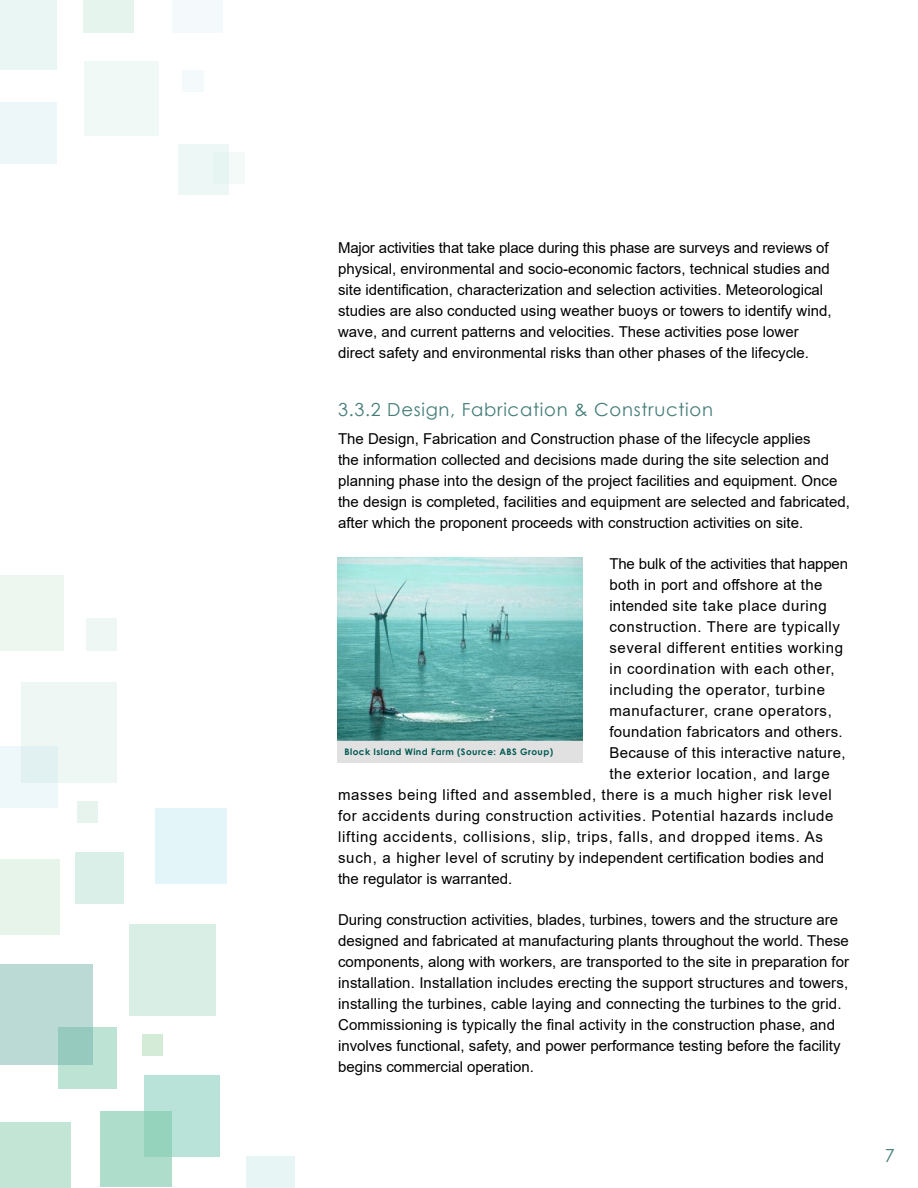
<style>
.page{position:relative;width:918px;height:1188px;background:#fff}
.page>*{position:absolute;margin:0;border:0;box-sizing:border-box;transform-origin:0 0}
.t1{font:18px "Century Gothic";letter-spacing:.04em;color:#447d77}
.no-balance{font:15px/21px "Arial";color:#000}
.no-balance-2{font:15px "Arial";letter-spacing:.04em;color:#000}
.no-balance-3{font:15px "Arial";letter-spacing:.02em;color:#000}
.no-balance-4{font:15px "Arial";letter-spacing:.05em;color:#000}
.t2{font:700 9px "Century Gothic";letter-spacing:.045em;color:#005851}
</style>
<div class="page">
<img style="left:338px;top:557px;width:244px;height:206px">
<div style="left:58px;top:1027px;width:59px;height:62px;background:#bde3d5"></div>
<div style="left:22px;top:683px;width:95px;height:100px;background:#eef7f3"></div>
<div style="left:144px;top:1075px;width:75px;height:82px;background:#b9e2d9"></div>
<svg style="left:0;top:965px;width:93px;height:100px;background:#b6d7d1"></svg>
<div style="left:155px;top:808px;width:71px;height:75px;background:#e4f5f9"></div>
<svg style="left:100px;top:1112px;width:71px;height:75px;background:#a9dac7"></svg>
<div style="left:129px;top:924px;width:87px;height:92px;background:#d9eee4"></div>
<div style="left:0;top:1122px;width:71px;height:66px;background:#c2e5d6"></div>
<div style="left:0;top:860px;width:60px;height:75px;background:#e6f4ea"></div>
<div style="left:0;top:575px;width:63px;height:76px;background:#edf7f0"></div>
<div style="left:77px;top:802px;width:20px;height:21px;background:#e6f4ed"></div>
<div style="left:86px;top:619px;width:31px;height:32px;background:#eef7f3"></div>
<div style="left:143px;top:1034px;width:20px;height:22px;background:#d4ebd7"></div>
<div style="left:75px;top:852px;width:49px;height:52px;background:#d9efe7"></div>
<div style="left:246px;top:1156px;width:48px;height:32px;background:#e7f5f5"></div>
<div style="left:0;top:746px;width:58px;height:62px;background:linear-gradient(to right,#eff7fa,#e4f2f3)"></div>
<div style="left:85px;top:61px;width:74px;height:75px;background:#f0f9f5"></div>
<div style="left:0;top:0;width:57px;height:70px;background:#e9f6f3"></div>
<div style="left:213px;top:153px;width:31px;height:31px;background:#f4faf7"></div>
<div style="left:183px;top:70px;width:21px;height:21px;background:#f4fafb"></div>
<div style="left:178px;top:144px;width:51px;height:51px;background:#edf8f6"></div>
<div style="left:83px;top:0;width:51px;height:33px;background:#e6f4ee"></div>
<div style="left:172px;top:0;width:50px;height:33px;background:#f4fafb"></div>
<div style="left:0;top:103px;width:57px;height:61px;background:#edf7fa"></div>
<p class="no-balance" style="left:338px;top:237px;width:495px">Major activities that take place during this phase are surveys and reviews of physical, environmental and socio-economic factors, technical studies and site identification, characterization and selection activities. Meteorological studies are also conducted using weather buoys or towers to identify wind, wave, and current patterns and velocities. These activities pose lower direct safety and environmental risks than other phases of the lifecycle.</p>
<h4 class="t1" style="left:338px;top:397px;width:376px">3.3.2 Design, Fabrication &amp; Construction</h4>
<p class="no-balance" style="left:338px;top:428px;width:513px">The Design, Fabrication and Construction phase of the lifecycle applies<br>the information collected and decisions made during the site selection and planning phase into the design of the project facilities and equipment. Once the design is completed, facilities and equipment are selected and fabricated, after which the proponent proceeds with construction activities on site.</p>
<p class="no-balance" style="left:609px;top:553px;width:240px">The bulk of the activities that happen</p>
<p class="no-balance-3" style="left:609px;top:574px;width:214px">both in port and offshore at the</p>
<p class="no-balance-2" style="left:609px;top:595px;width:219px">intended site take place during</p>
<p class="no-balance-2" style="left:609px;top:616px;width:232px">construction. There are typically</p>
<p class="no-balance-2" style="left:609px;top:637px;width:235px">several different entities working</p>
<p class="no-balance-2" style="left:609px;top:658px;width:227px">in coordination with each other,</p>
<p class="no-balance-2" style="left:609px;top:679px;width:217px">including the operator, turbine</p>
<p class="no-balance-2" style="left:609px;top:700px;width:224px">manufacturer, crane operators,</p>
<p class="no-balance-3" style="left:609px;top:721px;width:235px">foundation fabricators and others.</p>
<p class="no-balance-3" style="left:609px;top:742px;width:238px">Because of this interactive nature,</p>
<p class="no-balance-2" style="left:609px;top:763px;width:222px">the exterior location, and large</p>
<p class="no-balance-2" style="left:338px;top:784px;width:495px">masses being lifted and assembled, there is a much higher risk level</p>
<p class="no-balance-2" style="left:338px;top:805px;width:497px">for accidents during construction activities. Potential hazards include</p>
<p class="no-balance-4" style="left:338px;top:826px;width:487px">lifting accidents, collisions, slip, trips, falls, and dropped items. As</p>
<p class="no-balance" style="left:338px;top:847px;width:488px">such, a higher level of scrutiny by independent certification bodies and</p>
<p class="no-balance" style="left:338px;top:868px;width:176px">the regulator is warranted.</p>
<p class="no-balance" style="left:338px;top:909px;width:513px">During construction activities, blades, turbines, towers and the structure are designed and fabricated at manufacturing plants throughout the world. These components, along with workers, are transported to the site in preparation for installation. Installation includes erecting the support structures and towers, installing the turbines, cable laying and connecting the turbines to the grid.<br>Commissioning is typically the final activity in the construction phase, and involves functional, safety, and power performance testing before the facility begins commercial operation.</p>
<p class="t2" style="left:345px;top:745px;width:210px">Block Island Wind Farm (Source: ABS Group)</p>
<p class="t1" style="left:885px;top:1143px;width:11px">7</p>
</div>
